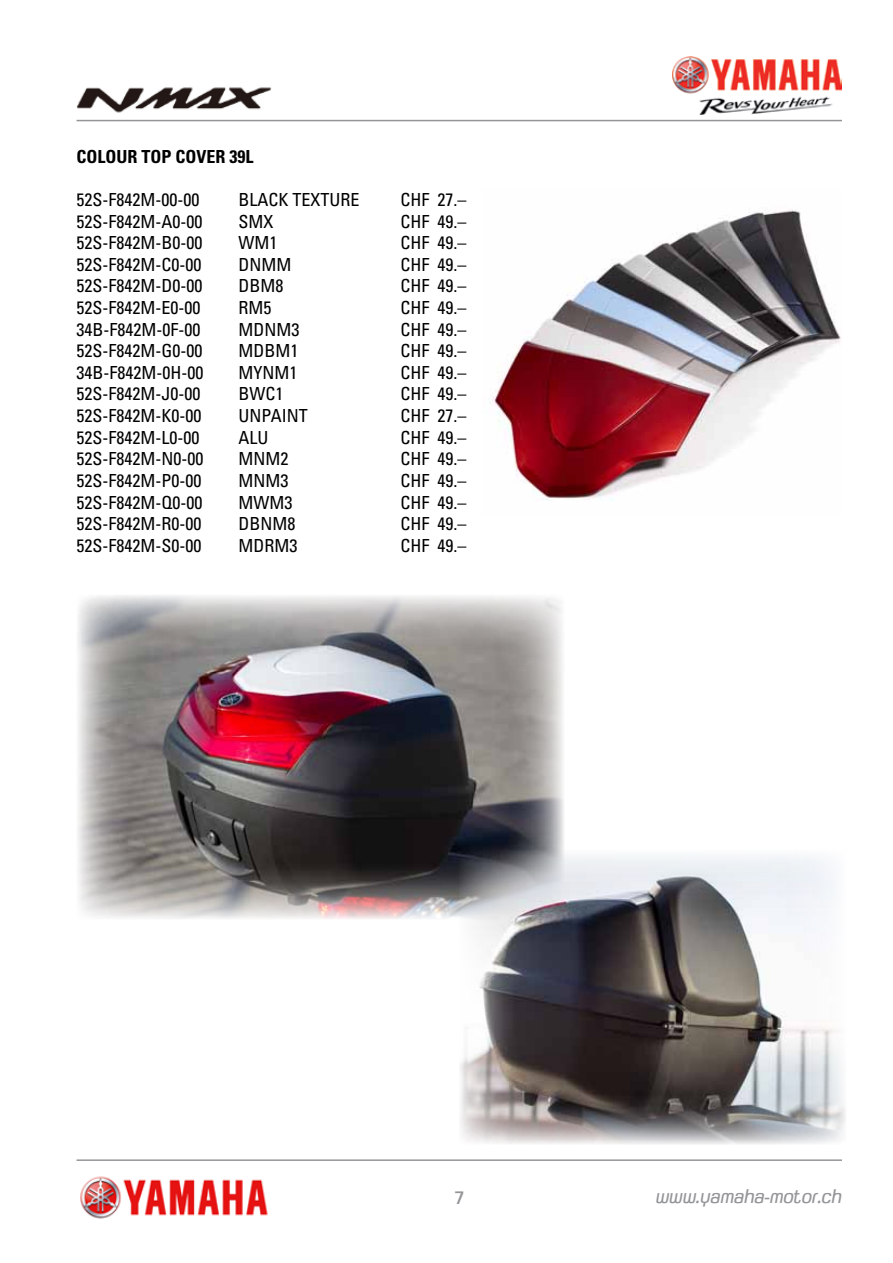
<style>
.page{position:relative;width:893px;height:1263px;background:#fff}
.page>*{position:absolute;margin:0;border:0;box-sizing:border-box;transform-origin:0 0}
.t1{font:condensed 18px "Univers LT Std";color:#000}
.t2{font:italic 300 18px "GFT Yamaha Motor";color:#939598}
.t3{font:700 condensed 18px "Univers LT Std";color:#000}
.t4{font:18px "GFT Yamaha Motor";color:#939598}
</style>
<div class="page">
<img style="left:673px;top:56px;width:169px;height:59px">
<img style="left:80px;top:1176px;width:188px;height:43px">
<hr style="left:77px;top:1159px;width:765px;height:2px;background:#939598">
<hr style="left:77px;top:120px;width:765px;height:1px;background:#939598">
<img style="left:77px;top:87px;width:195px;height:26px">
<img style="left:490px;top:210px;width:351px;height:291px">
<img style="left:77px;top:595px;width:487px;height:324px">
<img style="left:459px;top:849px;width:386px;height:295px">
<p class="t3" style="left:77px;top:145px;width:178px">COLOUR TOP COVER 39L</p>
<p class="t1" style="left:77px;top:188px;width:124px">52S-F842M-00-00</p>
<p class="t1" style="left:239px;top:188px;width:123px">BLACK TEXTURE</p>
<p class="t1" style="left:401px;top:188px;width:67px">CHF 27.–</p>
<p class="t1" style="left:77px;top:210px;width:127px">52S-F842M-A0-00</p>
<p class="t1" style="left:239px;top:210px;width:37px">SMX</p>
<p class="t1" style="left:401px;top:210px;width:67px">CHF 49.–</p>
<p class="t1" style="left:77px;top:231px;width:127px">52S-F842M-B0-00</p>
<p class="t1" style="left:239px;top:231px;width:40px">WM1</p>
<p class="t1" style="left:401px;top:231px;width:67px">CHF 49.–</p>
<p class="t1" style="left:77px;top:253px;width:126px">52S-F842M-C0-00</p>
<p class="t1" style="left:239px;top:253px;width:54px">DNMM</p>
<p class="t1" style="left:401px;top:253px;width:67px">CHF 49.–</p>
<p class="t1" style="left:77px;top:275px;width:127px">52S-F842M-D0-00</p>
<p class="t1" style="left:239px;top:275px;width:46px">DBM8</p>
<p class="t1" style="left:401px;top:275px;width:67px">CHF 49.–</p>
<p class="t1" style="left:77px;top:296px;width:125px">52S-F842M-E0-00</p>
<p class="t1" style="left:239px;top:296px;width:34px">RM5</p>
<p class="t1" style="left:401px;top:296px;width:67px">CHF 49.–</p>
<p class="t1" style="left:77px;top:318px;width:125px">34B-F842M-0F-00</p>
<p class="t1" style="left:239px;top:318px;width:62px">MDNM3</p>
<p class="t1" style="left:401px;top:318px;width:67px">CHF 49.–</p>
<p class="t1" style="left:77px;top:339px;width:127px">52S-F842M-G0-00</p>
<p class="t1" style="left:239px;top:339px;width:61px">MDBM1</p>
<p class="t1" style="left:401px;top:339px;width:67px">CHF 49.–</p>
<p class="t1" style="left:77px;top:361px;width:128px">34B-F842M-0H-00</p>
<p class="t1" style="left:239px;top:361px;width:60px">MYNM1</p>
<p class="t1" style="left:401px;top:361px;width:67px">CHF 49.–</p>
<p class="t1" style="left:77px;top:383px;width:125px">52S-F842M-J0-00</p>
<p class="t1" style="left:239px;top:383px;width:46px">BWC1</p>
<p class="t1" style="left:401px;top:383px;width:67px">CHF 49.–</p>
<p class="t1" style="left:77px;top:404px;width:126px">52S-F842M-K0-00</p>
<p class="t1" style="left:239px;top:404px;width:71px">UNPAINT</p>
<p class="t1" style="left:401px;top:404px;width:67px">CHF 27.–</p>
<p class="t1" style="left:77px;top:426px;width:124px">52S-F842M-L0-00</p>
<p class="t1" style="left:239px;top:426px;width:31px">ALU</p>
<p class="t1" style="left:401px;top:426px;width:67px">CHF 49.–</p>
<p class="t1" style="left:77px;top:447px;width:128px">52S-F842M-N0-00</p>
<p class="t1" style="left:239px;top:447px;width:51px">MNM2</p>
<p class="t1" style="left:401px;top:447px;width:67px">CHF 49.–</p>
<p class="t1" style="left:77px;top:469px;width:126px">52S-F842M-P0-00</p>
<p class="t1" style="left:239px;top:469px;width:51px">MNM3</p>
<p class="t1" style="left:401px;top:469px;width:67px">CHF 49.–</p>
<p class="t1" style="left:77px;top:491px;width:127px">52S-F842M-Q0-00</p>
<p class="t1" style="left:239px;top:491px;width:55px">MWM3</p>
<p class="t1" style="left:401px;top:491px;width:67px">CHF 49.–</p>
<p class="t1" style="left:77px;top:512px;width:126px">52S-F842M-R0-00</p>
<p class="t1" style="left:239px;top:512px;width:58px">DBNM8</p>
<p class="t1" style="left:401px;top:512px;width:67px">CHF 49.–</p>
<p class="t1" style="left:77px;top:534px;width:126px">52S-F842M-S0-00</p>
<p class="t1" style="left:239px;top:534px;width:60px">MDRM3</p>
<p class="t1" style="left:401px;top:534px;width:67px">CHF 49.–</p>
<p class="t4" style="left:455px;top:1186px;width:11px">7</p>
<p class="t2" style="left:656px;top:1186px;width:187px">www.yamaha-motor.ch</p>
</div>
